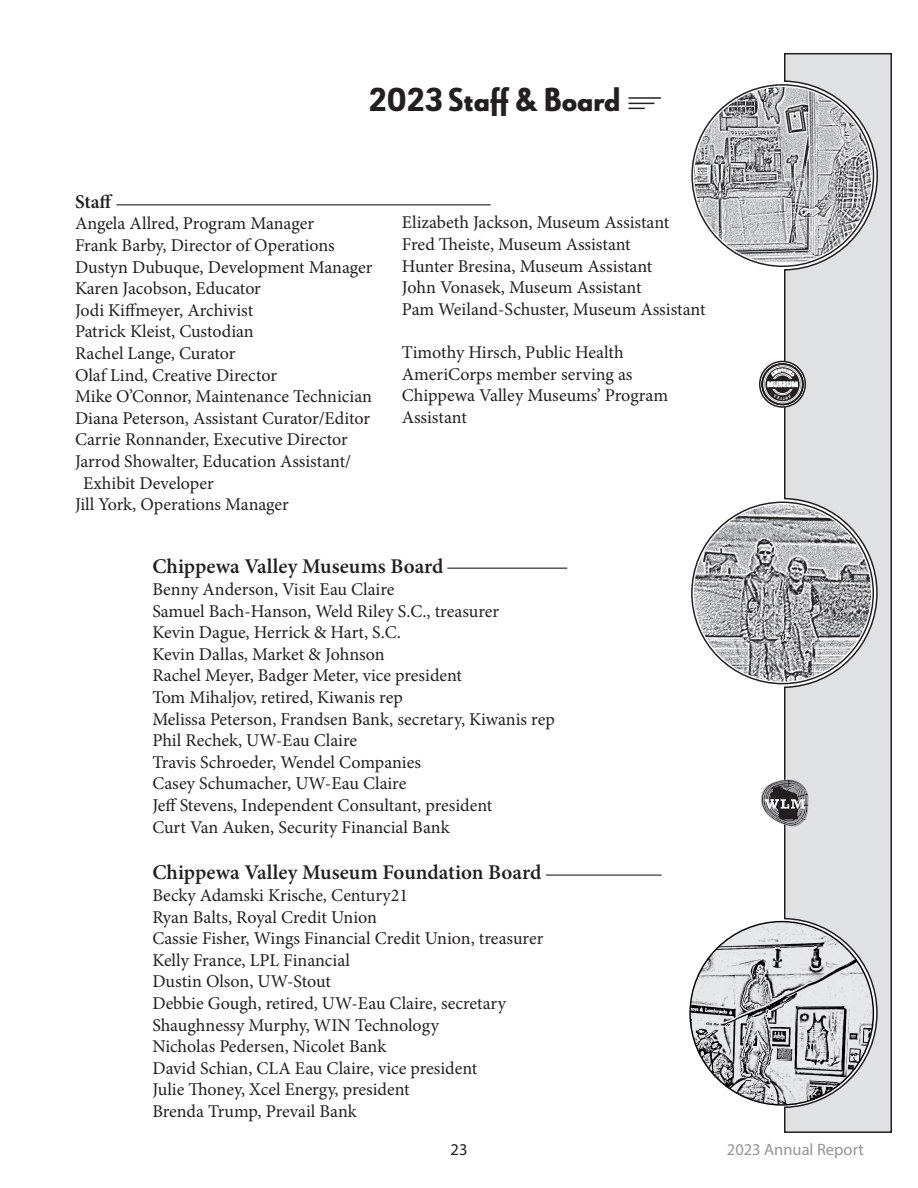
<style>
.page{position:relative;width:918px;height:1188px;background:#fff}
.page>*{position:absolute;margin:0;border:0;box-sizing:border-box;transform-origin:0 0}
.t1{font:900 33px "Le Havre";color:#231f20}
.t2{font:600 21px "Minion Pro";color:#231f20}
.t3{font:600 19.5px "Minion Pro";color:#231f20}
.t4{font:18px/21.6px "Minion Pro";color:#231f20}
.t5{font:16.5px "Myriad Pro";color:#939598}
.t6{font:16.5px "Myriad Pro";color:#231f20}
</style>
<div class="page">
<svg style="left:783px;top:52px;width:109px;height:1081px;background:#d6d6d7"></svg>
<svg style="left:692px;top:502px;width:181px;height:182px"></svg>
<svg style="left:760px;top:361px;width:45px;height:46px"></svg>
<div style="left:759px;top:361px;width:47px;height:47px;border:2px solid #231f20;border-radius:50%"></div>
<svg style="left:761px;top:363px;width:43px;height:42px"></svg>
<svg style="left:764px;top:366px;width:37px;height:37px"></svg>
<div style="left:763px;top:365px;width:39px;height:38px;border:1px solid #fff;border-radius:50%"></div>
<svg style="left:765px;top:367px;width:35px;height:35px"></svg>
<div style="left:765px;top:367px;width:35px;height:35px;border:1px solid #fff;border-radius:50%"></div>
<div style="left:772px;top:373px;width:21px;height:22px;border:1px solid #fff;border-radius:50%"></div>
<svg style="left:773px;top:375px;width:19px;height:19px"></svg>
<div style="left:773px;top:375px;width:19px;height:19px;border:1px solid #fff;border-radius:50%"></div>
<svg style="left:768px;top:387px;width:30px;height:2px"></svg>
<img style="left:690px;top:924px;width:183px;height:180px">
<img style="left:694px;top:87px;width:177px;height:175px">
<img style="left:694px;top:504px;width:177px;height:178px;border-radius:89px">
<svg style="left:761px;top:779px;width:48px;height:48px"></svg>
<hr style="left:629px;top:97px;width:32px;height:2px;background:#231f20">
<svg style="left:628px;top:103px;width:26px;height:6px"></svg>
<hr style="left:116px;top:204px;width:375px;height:1px;background:#231f20">
<hr style="left:447px;top:568px;width:120px;height:1px;background:#231f20">
<hr style="left:546px;top:875px;width:116px;height:1px;background:#231f20">
<svg style="left:773px;top:395px;width:18px;height:5px"></svg>
<svg style="left:767px;top:369px;width:31px;height:18px"></svg>
<p class="t1" style="left:368px;top:79px;width:253px">2023 Staff &amp; Board</p>
<p class="t3" style="left:75px;top:188px;width:39px">Staff</p>
<p class="t4" style="left:75px;top:213px;width:241px">Angela Allred, Program Manager</p>
<p class="t4" style="left:75px;top:235px;width:261px">Frank Barby, Director of Operations</p>
<p class="t4" style="left:75px;top:256px;width:299px">Dustyn Dubuque, Development Manager</p>
<p class="t4" style="left:75px;top:278px;width:187px">Karen Jacobson, Educator</p>
<p class="t4" style="left:75px;top:299px;width:180px">Jodi Kiffmeyer, Archivist</p>
<p class="t4" style="left:75px;top:321px;width:180px">Patrick Kleist, Custodian</p>
<p class="t4" style="left:75px;top:343px;width:162px">Rachel Lange, Curator</p>
<p class="t4" style="left:75px;top:364px;width:204px">Olaf Lind, Creative Director</p>
<p class="t4" style="left:75px;top:386px;width:299px">Mike O’Connor, Maintenance Technician</p>
<p class="t4" style="left:75px;top:407px;width:297px">Diana Peterson, Assistant Curator/Editor</p>
<p class="t4" style="left:75px;top:429px;width:274px">Carrie Ronnander, Executive Director</p>
<p class="t4" style="left:83px;top:451px;width:269px;text-indent:-8px">Jarrod Showalter, Education Assistant/<br>Exhibit Developer</p>
<p class="t4" style="left:75px;top:494px;width:215px">Jill York, Operations Manager</p>
<p class="t4" style="left:402px;top:212px;width:269px">Elizabeth Jackson, Museum Assistant</p>
<p class="t4" style="left:402px;top:233px;width:230px">Fred Theiste, Museum Assistant</p>
<p class="t4" style="left:402px;top:255px;width:252px">Hunter Bresina, Museum Assistant</p>
<p class="t4" style="left:402px;top:277px;width:241px">John Vonasek, Museum Assistant</p>
<p class="t4" style="left:402px;top:298px;width:305px">Pam Weiland-Schuster, Museum Assistant</p>
<p class="t4" style="left:402px;top:341px;width:268px">Timothy Hirsch, Public Health<br>AmeriCorps member serving as<br>Chippewa Valley Museums’ Program<br>Assistant</p>
<p class="t2" style="left:152px;top:552px;width:293px">Chippewa Valley Museums Board</p>
<p class="t4" style="left:152px;top:578px;width:244px">Benny Anderson, Visit Eau Claire</p>
<p class="t4" style="left:152px;top:600px;width:348px">Samuel Bach-Hanson, Weld Riley S.C., treasurer</p>
<p class="t4" style="left:152px;top:622px;width:250px">Kevin Dague, Herrick &amp; Hart, S.C.</p>
<p class="t4" style="left:152px;top:643px;width:234px">Kevin Dallas, Market &amp; Johnson</p>
<p class="t4" style="left:152px;top:665px;width:311px">Rachel Meyer, Badger Meter, vice president</p>
<p class="t4" style="left:152px;top:686px;width:252px">Tom Mihaljov, retired, Kiwanis rep</p>
<p class="t4" style="left:152px;top:708px;width:404px">Melissa Peterson, Frandsen Bank, secretary, Kiwanis rep</p>
<p class="t4" style="left:152px;top:730px;width:206px">Phil Rechek, UW-Eau Claire</p>
<p class="t4" style="left:152px;top:751px;width:270px">Travis Schroeder, Wendel Companies</p>
<p class="t4" style="left:152px;top:773px;width:255px">Casey Schumacher, UW-Eau Claire</p>
<p class="t4" style="left:152px;top:794px;width:342px">Jeff Stevens, Independent Consultant, president</p>
<p class="t4" style="left:152px;top:816px;width:299px">Curt Van Auken, Security Financial Bank</p>
<p class="t2" style="left:152px;top:858px;width:391px">Chippewa Valley Museum Foundation Board</p>
<p class="t4" style="left:152px;top:884px;width:257px">Becky Adamski Krische, Century21</p>
<p class="t4" style="left:152px;top:906px;width:226px">Ryan Balts, Royal Credit Union</p>
<p class="t4" style="left:152px;top:928px;width:393px">Cassie Fisher, Wings Financial Credit Union, treasurer</p>
<p class="t4" style="left:152px;top:949px;width:199px">Kelly France, LPL Financial</p>
<p class="t4" style="left:152px;top:971px;width:180px">Dustin Olson, UW-Stout</p>
<p class="t4" style="left:152px;top:992px;width:355px">Debbie Gough, retired, UW-Eau Claire, secretary</p>
<p class="t4" style="left:152px;top:1014px;width:288px">Shaughnessy Murphy, WIN Technology</p>
<p class="t4" style="left:152px;top:1036px;width:236px">Nicholas Pedersen, Nicolet Bank</p>
<p class="t4" style="left:152px;top:1057px;width:327px">David Schian, CLA Eau Claire, vice president</p>
<p class="t4" style="left:152px;top:1079px;width:259px">Julie Thoney, Xcel Energy, president</p>
<p class="t4" style="left:152px;top:1100px;width:206px">Brenda Trump, Prevail Bank</p>
<p class="t6" style="left:451px;top:1139px;width:18px">23</p>
<p class="t5" style="left:727px;top:1140px;width:139px">2023 Annual Report</p>
</div>
